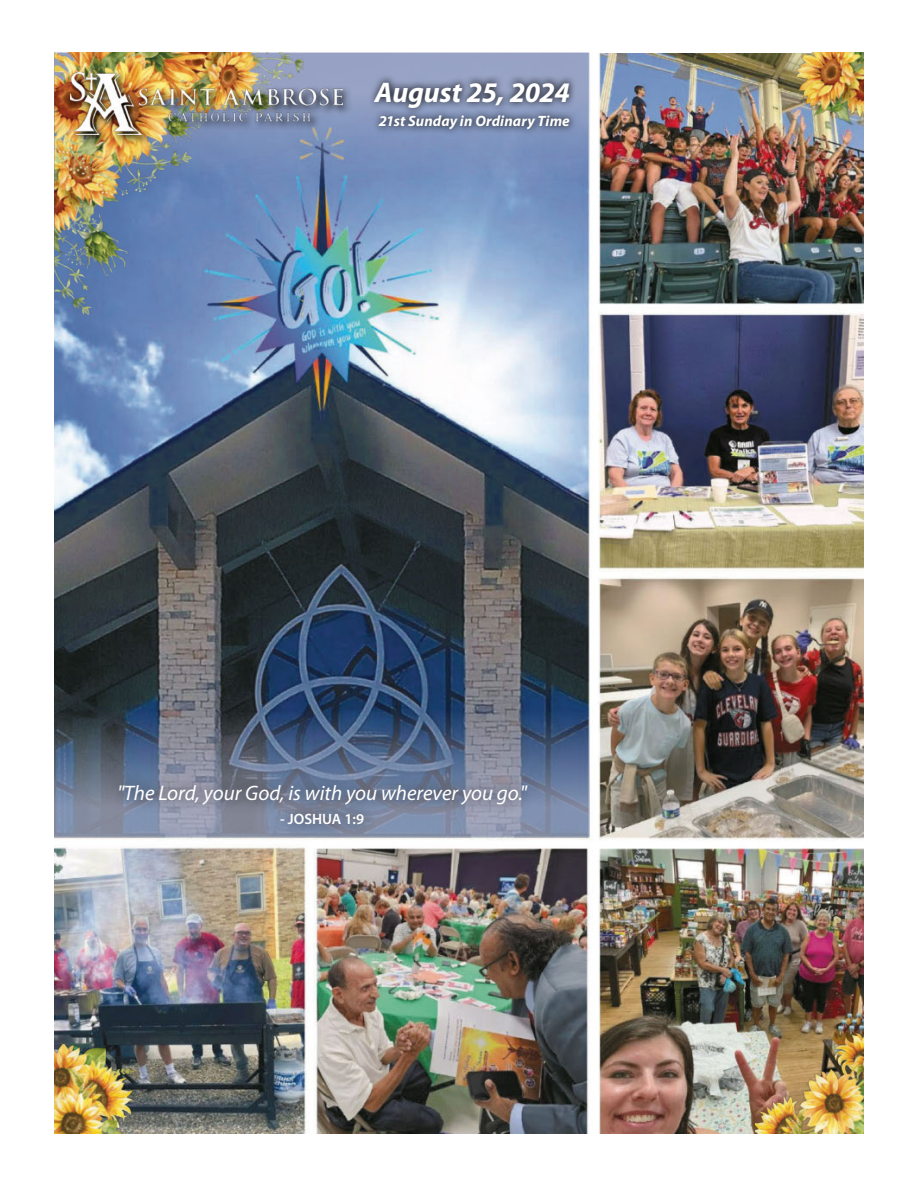
<style>
.page{position:relative;width:918px;height:1188px;background:#fff}
.page>*{position:absolute;margin:0;border:0;box-sizing:border-box;transform-origin:0 0}
.t1{font:italic 700 28.5px "Myriad Pro";letter-spacing:-.005em;color:#fff}
.t2{font:italic 21px "Myriad Pro";color:#fff}
.t3{font:italic 700 15px "Myriad Pro";letter-spacing:.005em;color:#fff}
.t4{font:600 15px "Myriad Pro";color:#fff}
</style>
<div class="page">
<img style="left:54px;top:53px;width:810px;height:1080px">
<svg style="left:54px;top:710px;width:536px;height:127px;background:#586882"></svg>
<div style="left:55px;top:53px;width:534px;height:127px;background:linear-gradient(to bottom,#a0a7c6,#6f8abb)"></div>
<div style="left:105px;top:771px;width:436px;height:68px;background:#000;opacity:.75"></div>
<img style="left:54px;top:53px;width:249px;height:268px">
<img style="left:55px;top:1045px;width:90px;height:89px">
<img style="left:755px;top:1032px;width:108px;height:102px">
<img style="left:68px;top:69px;width:285px;height:76px">
<img style="left:70px;top:72px;width:273px;height:63px">
<svg style="left:367px;top:74px;width:210px;height:62px;background:#727e9c"></svg>
<img style="left:796px;top:53px;width:68px;height:104px">
<h1 class="t1" style="left:375px;top:74px;width:196px">August 25, 2024</h1>
<p class="t3" style="left:379px;top:111px;width:193px">21st Sunday in Ordinary Time</p>
<p class="t2" style="left:118px;top:780px;width:411px">"The Lord, your God, is with you wherever you go."</p>
<p class="t4" style="left:280px;top:810px;width:85px">- JOSHUA 1:9</p>
</div>
